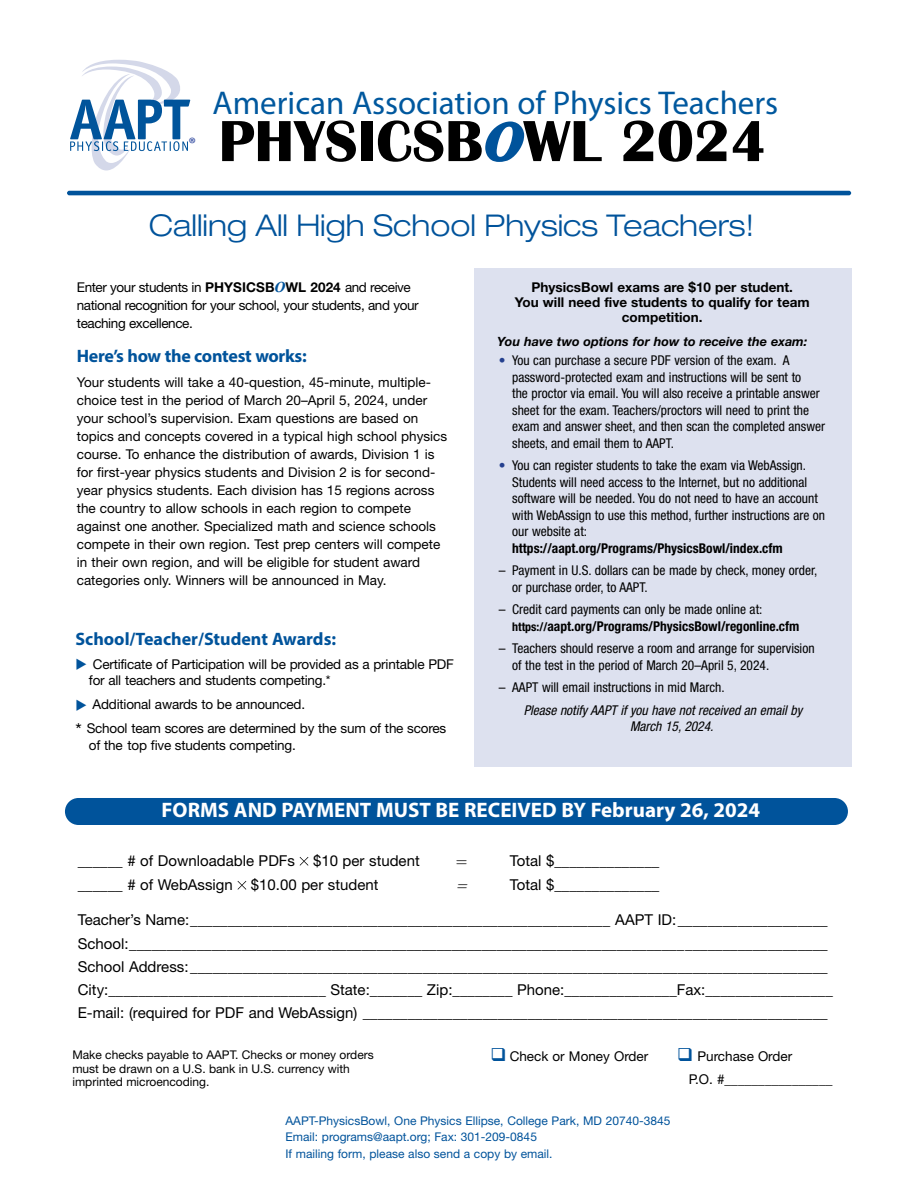
<style>
.page{position:relative;width:918px;height:1188px;background:#fff}
.page>*{position:absolute;margin:0;border:0;box-sizing:border-box;transform-origin:0 0}
.t1{font:700 60px "Britannic";color:#000}
.t2{font:33px "Myriad Pro";color:#00589e}
.t3{font:300 expanded 30px "Helvetica Neue LT Std";color:#00539b}
.t4{font:700 21px "Myriad Pro";color:#fff}
.t5{font:700 18px "Myriad Pro";letter-spacing:-.01em;color:#00539b}
.t6{font:700 16.65px "Myriad Pro";color:#4057a7}
.t7{font:15px/23.2px "Helvetica Neue LT Std";color:#000}
.t8{font:13.5px/18px "Helvetica Neue LT Std";color:#000}
.t9{font:condensed 13.5px/16.5px "Helvetica Neue LT Std";color:#000}
.t10{font:700 condensed 13.5px/16.5px "Helvetica Neue LT Std";color:#000}
.t11{font:13.5px/18px "Helvetica Neue LT Std";letter-spacing:-.03em;color:#000}
.t12{font:700 13.5px/15px "Helvetica Neue LT Std";color:#000;text-align:center}
.t13{font:italic condensed 13.5px/16.5px "Helvetica Neue LT Std";color:#000}
.t14{font:italic 700 12.75px "Helvetica Neue LT Std";color:#000}
.t15{font:12px/16.5px "Helvetica Neue LT Std";color:#00539b}
.t16{font:12px/13.5px "Helvetica Neue LT Std";color:#000}
.s1{font-family:"Times New Roman";font-style:italic;font-size:54px;color:#00539b}
.s2{font-weight:700}
.s3{font-family:"Times New Roman";font-weight:700;font-style:italic;font-size:15px;color:#00539b}
.s4{color:#00539b}
.s5{font-size:18px}
.s6{color:#25408f}
.s7{font-weight:400}
.s8{font-size:12px}
</style>
<div class="page">
<div style="left:65px;top:798px;width:783px;height:27px;background:#00539b;border-radius:14px"></div>
<svg style="left:70px;top:60px;width:121px;height:110px"></svg>
<svg style="left:300px;top:857px;width:8px;height:9px"></svg>
<svg style="left:238px;top:881px;width:8px;height:9px"></svg>
<hr style="left:67px;top:191px;width:784px;height:4px;background:#00539b;border-radius:2px">
<div style="left:474px;top:268px;width:378px;height:499px;background:#dde1ef"></div>
<p class="t6" style="left:189px;top:132px;width:9px">®</p>
<h2 class="t2" style="left:213px;top:83px;width:567px">American Association of Physics Teachers</h2>
<h1 class="t1" style="left:219px;top:107px;width:550px">PHYSICSB<span class="s1">O</span>WL 2024</h1>
<h3 class="t3" style="left:149px;top:208px;width:607px">Calling All High School Physics Teachers!</h3>
<p class="t11" style="left:77px;top:278px;width:343px">Enter your students in <span class="s2">PHYSICSB</span><span class="s3">O</span><span class="s2">WL 2024</span> and receive national recognition for your school, your students, and your teaching excellence.</p>
<h3 class="t5" style="left:77px;top:344px;width:231px">Here’s how the contest works:</h3>
<p class="t8" style="left:77px;top:373px;width:372px">Your students will take a 40-question, 45-minute, multiple&shy;choice test in the period of March 20–April 5, 2024, under your school’s supervision. Exam questions are based on topics and concepts covered in a typical high school physics course. To enhance the distribution of awards, Division 1 is for first-year physics students and Division 2 is for second&shy;year physics students. Each division has 15 regions across the country to allow schools in each region to compete against one another. Specialized math and science schools compete in their own region. Test prep centers will compete in their own region, and will be eligible for student award categories only. Winners will be announced in May.</p>
<h3 class="t5" style="left:75px;top:627px;width:262px">School/Teacher/Student Awards:</h3>
<p class="t8" style="left:89px;top:655px;width:367px;line-height:16.5px;text-indent:-14px"><span class="s4">◆</span> Certificate of Participation will be provided as a printable PDF for all teachers and students competing.*</p>
<p class="t8" style="left:75px;top:692px;width:372px;line-height:24px"><span class="s4">◆</span> Additional awards to be announced.<br><span class="s5">*</span> School team scores are determined by the sum of the scores</p>
<p class="t8" style="left:89px;top:736px;width:208px">of the top five students competing.</p>
<p class="t12" style="left:515px;top:279px;width:296px">PhysicsBowl exams are $10 per student.<br>You will need five students to qualify for team competition.</p>
<p class="t14" style="left:497px;top:333px;width:312px">You have two options for how to receive the exam:</p>
<p class="t9" style="left:512px;top:352px;width:314px;text-indent:-14px"><span class="s6">•</span> You can purchase a secure PDF version of the exam. A password-protected exam and instructions will be sent to<br>the proctor via email. You will also receive a printable answer sheet for the exam. Teachers/proctors will need to print the exam and answer sheet, and then scan the completed answer sheets, and email them to AAPT.</p>
<p class="t9" style="left:512px;top:457px;width:314px;text-indent:-14px"><span class="s6">•</span> You can register students to take the exam via WebAssign.<br>Students will need access to the Internet, but no additional software will be needed. You do not need to have an account with WebAssign to use this method, further instructions are on our website at:</p>
<p class="t10" style="left:512px;top:540px;width:272px">https://aapt.org/Programs/PhysicsBowl/index.cfm</p>
<p class="t9" style="left:512px;top:562px;width:307px;text-indent:-14px">– Payment in U.S. dollars can be made by check, money order, or purchase order, to AAPT.</p>
<p class="t10" style="left:512px;top:601px;width:289px;text-indent:-14px"><span class="s7">– Credit card payments can only be made online at: </span><span class="s8">https://</span>aapt.org/Programs/PhysicsBowl/regonline.cfm</p>
<p class="t9" style="left:512px;top:640px;width:304px;text-indent:-14px">– Teachers should reserve a room and arrange for supervision of the test in the period of March 20–April 5, 2024.</p>
<p class="t9" style="left:499px;top:679px;width:227px">– AAPT will email instructions in mid March.</p>
<p class="t13" style="left:630px;top:702px;width:174px;text-indent:-106px">Please notify AAPT if you have not received an email by<br>March 15, 2024.</p>
<h3 class="t4" style="left:162px;top:797px;width:600px">FORMS AND PAYMENT MUST BE RECEIVED BY February 26, 2024</h3>
<p class="t7" style="left:78px;top:849px;width:343px">______ # of Downloadable PDFs $10 per student</p>
<p class="t7" style="left:510px;top:849px;width:151px">Total $______________</p>
<p class="t7" style="left:78px;top:873px;width:302px">______ # of WebAssign $10.00 per student</p>
<p class="t7" style="left:510px;top:873px;width:151px">Total $______________</p>
<p class="t7" style="left:78px;top:908px;width:757px">Teacher’s Name:________________________________________________________ AAPT ID:____________________ School:_____________________________________________________________________________________________ School Address:_____________________________________________________________________________________ City:_____________________________ State:_______ Zip:________ Phone:_______________Fax:_________________ E-mail: (required for PDF and WebAssign) ______________________________________________________________</p>
<p class="t16" style="left:72px;top:1048px;width:303px">Make checks payable to AAPT. Checks or money orders must be drawn on a U.S. bank in U.S. currency with imprinted microencoding.</p>
<p class="t8" style="left:491px;top:1047px;width:159px"><span class="s4">❑</span> Check or Money Order</p>
<p class="t8" style="left:689px;top:1045px;width:145px;line-height:22.5px;text-indent:-12px"><span class="s4">❑</span> Purchase Order<br>P.O. #________________</p>
<p class="t15" style="left:286px;top:1112px;width:386px">AAPT-PhysicsBowl, One Physics Ellipse, College Park, MD 20740-3845<br>Email: programs@aapt.org; Fax: 301-209-0845<br>If mailing form, please also send a copy by email.</p>
</div>
